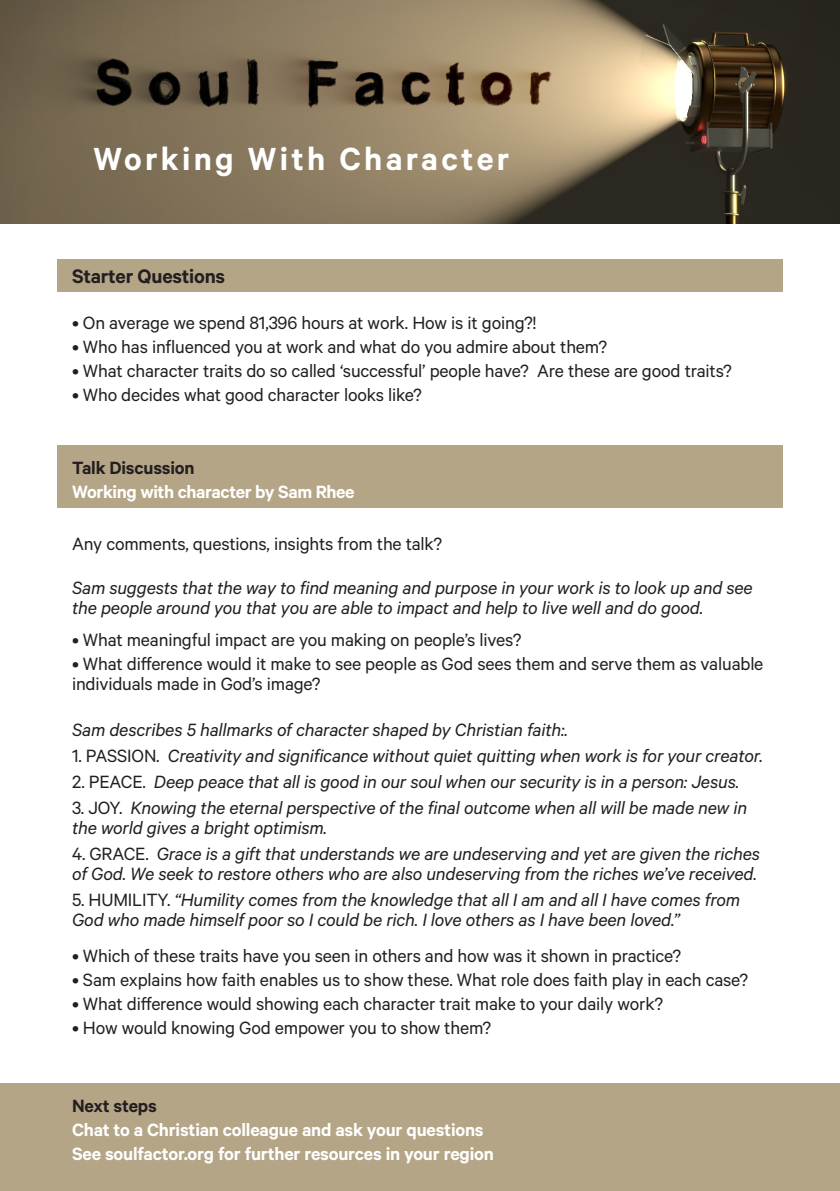
<style>
.page{position:relative;width:840px;height:1191px;background:#fff}
.page>*{position:absolute;margin:0;border:0;box-sizing:border-box;transform-origin:0 0}
.t1{font:600 36px "Calibre";letter-spacing:.09em;color:#fff}
.t2{font:600 22px "Calibre";letter-spacing:-.01em;color:#231f20}
.t3{font:italic 20px/20px "Calibre";letter-spacing:-.01em;color:#231f20}
.t4{font:20px/20px "Calibre";letter-spacing:-.01em;color:#231f20}
.t5{font:600 20px "Calibre";letter-spacing:-.01em;color:#fff}
.t6{font:600 20px "Calibre";letter-spacing:-.01em;color:#231f20}
.s1{font-style:normal}
</style>
<div class="page">
<div style="left:0;top:1083px;width:839px;height:108px;background:#b4a587"></div>
<div style="left:58px;top:259px;width:724px;height:33px;background:#b4a587"></div>
<div style="left:57px;top:445px;width:725px;height:62px;background:#b4a587"></div>
<img style="left:0;top:0;width:839px;height:223px">
<p class="t1" style="left:93px;top:137px;width:417px">Working With Character</p>
<p class="t2" style="left:72px;top:263px;width:154px">Starter Questions</p>
<p class="t4" style="left:72px;top:312px;width:466px">• On average we spend 81,396 hours at work. How is it going?!</p>
<p class="t4" style="left:72px;top:336px;width:536px">• Who has influenced you at work and what do you admire about them?</p>
<p class="t4" style="left:72px;top:360px;width:661px">• What character traits do so called ‘successful’ people have? Are these are good traits?</p>
<p class="t4" style="left:72px;top:384px;width:351px">• Who decides what good character looks like?</p>
<p class="t6" style="left:72px;top:455px;width:124px">Talk Discussion</p>
<p class="t5" style="left:72px;top:479px;width:284px">Working with character by Sam Rhee</p>
<p class="t4" style="left:72px;top:532px;width:371px">Any comments, questions, insights from the talk?</p>
<p class="t3" style="left:72px;top:576px;width:682px">Sam suggests that the way to find meaning and purpose in your work is to look up and see the people around you that you are able to impact and help to live well and do good.</p>
<p class="t4" style="left:72px;top:628px;width:450px">• What meaningful impact are you making on people’s lives?</p>
<p class="t4" style="left:72px;top:652px;width:692px">• What difference would it make to see people as God sees them and serve them as valuable individuals made in God’s image?</p>
<p class="t3" style="left:72px;top:718px;width:497px">Sam describes 5 hallmarks of character shaped by Christian faith:.</p>
<p class="t3" style="left:72px;top:744px;width:692px"><span class="s1">1. PASSION.</span> Creativity and significance without quiet quitting when work is for your creator.</p>
<p class="t3" style="left:72px;top:770px;width:668px"><span class="s1">2. PEACE.</span> Deep peace that all is good in our soul when our security is in a person: Jesus.</p>
<p class="t3" style="left:72px;top:796px;width:676px"><span class="s1">3. JOY.</span> Knowing the eternal perspective of the final outcome when all will be made new in the world gives a bright optimism.</p>
<p class="t3" style="left:72px;top:842px;width:689px"><span class="s1">4. GRACE.</span> Grace is a gift that understands we are undeserving and yet are given the riches of God. We seek to restore others who are also undeserving from the riches we’ve received.</p>
<p class="t3" style="left:72px;top:888px;width:669px"><span class="s1">5. HUMILITY.</span> “Humility comes from the knowledge that all I am and all I have comes from<br>God who made himself poor so I could be rich. I love others as I have been loved.”</p>
<p class="t4" style="left:72px;top:944px;width:610px">• Which of these traits have you seen in others and how was it shown in practice?</p>
<p class="t4" style="left:72px;top:968px;width:677px">• Sam explains how faith enables us to show these. What role does faith play in each case?</p>
<p class="t4" style="left:72px;top:992px;width:592px">• What difference would showing each character trait make to your daily work?</p>
<p class="t4" style="left:72px;top:1016px;width:420px">• How would knowing God empower you to show them?</p>
<p class="t6" style="left:72px;top:1093px;width:86px">Next steps</p>
<p class="t5" style="left:72px;top:1117px;width:413px">Chat to a Christian colleague and ask your questions</p>
<p class="t5" style="left:72px;top:1141px;width:423px">See soulfactor.org for further resources in your region</p>
</div>
